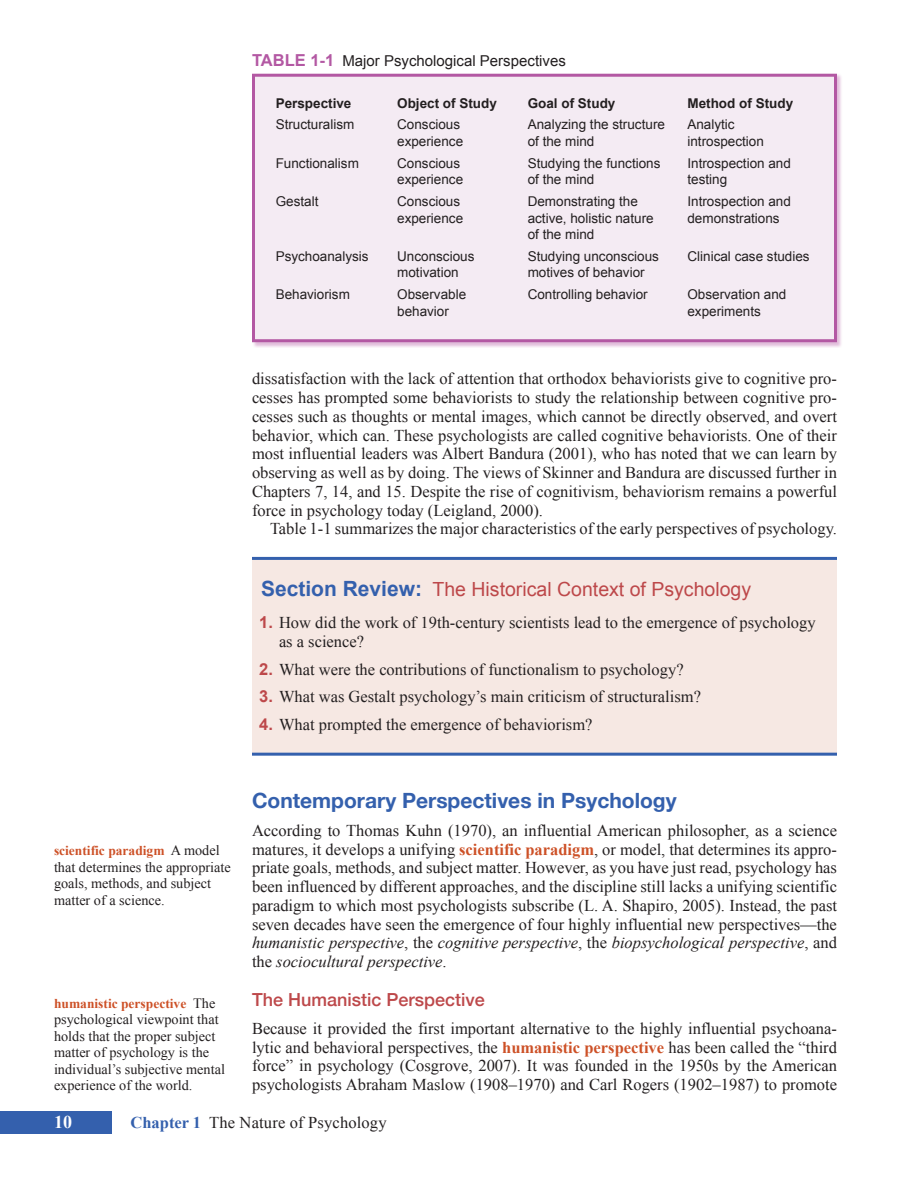
<style>
.page{position:relative;width:918px;height:1188px;background:#fff}
.page>*{position:absolute;margin:0;border:0;box-sizing:border-box;transform-origin:0 0}
.t1{font:700 21px "Helvetica Neue";color:#3460ad}
.srh{font:19.5px "Arial";color:#bd484a}
.t2{font:500 18px "Helvetica Neue";color:#bd484a}
.t3{font:700 18px "Times New Roman";color:#fff}
.tx1{font:16.5px/18.8px "Times New Roman";color:#231f20;text-align:justify}
.tx{font:16.5px/18.8px "Times New Roman";color:#231f20;text-align:justify}
.srnl{font:16.5px/18.8px "Times New Roman";color:#231f20}
.ft{font:15px "Arial";color:#231f20}
.kt{font:14.25px/16.5px "Times New Roman";color:#231f20}
.te{font:13.5px/16.5px "Arial";color:#231f20}
.kt-2{font:700 13.5px "Times New Roman";color:#cd5127}
.te-2{font:700 13.5px "Arial";color:#231f20}
.s1{font-weight:700;font-size:16.5px;color:#b358a3}
.s2{font-weight:700;font-size:21px;color:#3460ad}
.s3{font-family:"Arial";font-weight:700;color:#bd484a}
.s4{font-weight:400;font-size:14.25px;color:#231f20}
.s5{font-weight:700;color:#cd5127}
.s6{font-style:italic}
.s7{font-weight:700;color:#3460ad}
</style>
<div class="page">
<div style="left:0;top:1111px;width:112px;height:23px;background:#3460ad"></div>
<div style="left:252px;top:558px;width:585px;height:196px;background:#f6e8e3"></div>
<hr style="left:252px;top:557px;width:585px;height:3px;background:#3460ad">
<hr style="left:252px;top:753px;width:585px;height:3px;background:#3460ad">
<div style="left:252px;top:74px;width:591px;height:274px;background:#b358a3;opacity:.4"></div>
<div style="left:252px;top:74px;width:585px;height:268px;background:#f4ebf3;border:3px solid #b358a3"></div>
<p class="ft" style="left:252px;top:51px;width:315px"><span class="s1">TABLE 1-1</span> Major Psychological Perspectives</p>
<p class="te-2" style="left:276px;top:94px;width:77px">Perspective</p>
<p class="te-2" style="left:397px;top:94px;width:101px">Object of Study</p>
<p class="te-2" style="left:528px;top:94px;width:89px">Goal of Study</p>
<p class="te-2" style="left:687px;top:94px;width:107px">Method of Study</p>
<p class="te" style="left:276px;top:117px;width:80px">Structuralism</p>
<p class="te" style="left:397px;top:117px;width:68px">Conscious experience</p>
<p class="te" style="left:528px;top:117px;width:139px">Analyzing the structure of the mind</p>
<p class="te" style="left:687px;top:117px;width:78px">Analytic introspection</p>
<p class="te" style="left:276px;top:155px;width:85px">Functionalism</p>
<p class="te" style="left:397px;top:155px;width:68px">Conscious experience</p>
<p class="te" style="left:528px;top:155px;width:134px">Studying the functions of the mind</p>
<p class="te" style="left:687px;top:155px;width:105px">Introspection and testing</p>
<p class="te" style="left:276px;top:193px;width:44px">Gestalt</p>
<p class="te" style="left:397px;top:193px;width:68px">Conscious experience</p>
<p class="te" style="left:528px;top:193px;width:128px">Demonstrating the active, holistic nature of the mind</p>
<p class="te" style="left:687px;top:193px;width:105px">Introspection and demonstrations</p>
<p class="te" style="left:276px;top:248px;width:95px">Psychoanalysis</p>
<p class="te" style="left:397px;top:248px;width:79px">Unconscious motivation</p>
<p class="te" style="left:528px;top:248px;width:133px">Studying unconscious motives of behavior</p>
<p class="te" style="left:687px;top:248px;width:124px">Clinical case studies</p>
<p class="te" style="left:276px;top:286px;width:76px">Behaviorism</p>
<p class="te" style="left:397px;top:286px;width:71px">Observable behavior</p>
<p class="te" style="left:528px;top:286px;width:122px">Controlling behavior</p>
<p class="te" style="left:687px;top:286px;width:101px">Observation and experiments</p>
<p class="tx" style="left:252px;top:369px;width:587px">dissatisfaction with the lack of attention that orthodox behaviorists give to cognitive pro&shy;cesses has prompted some behaviorists to study the relationship between cognitive pro&shy;cesses such as thoughts or mental images, which cannot be directly observed, and overt behavior, which can. These psychologists are called cognitive behaviorists. One of their most influential leaders was Albert Bandura (2001), who has noted that we can learn by observing as well as by doing. The views of Skinner and Bandura are discussed further in Chapters 7, 14, and 15. Despite the rise of cognitivism, behaviorism remains a powerful force in psychology today (Leigland, 2000).</p>
<p class="tx" style="left:270px;top:519px;width:568px">Table 1-1 summarizes the major characteristics of the early perspectives of psychology.</p>
<p class="srh" style="left:261px;top:576px;width:492px"><span class="s2">Section Review:</span> The Historical Context of Psychology</p>
<p class="srnl" style="left:279px;top:613px;width:538px;text-indent:-20px"><span class="s3">1.</span> How did the work of 19th-century scientists lead to the emergence of psychology as a science?</p>
<p class="srnl" style="left:259px;top:660px;width:426px"><span class="s3">2.</span> What were the contributions of functionalism to psychology?</p>
<p class="srnl" style="left:259px;top:687px;width:443px"><span class="s3">3.</span> What was Gestalt psychology’s main criticism of structuralism?</p>
<p class="srnl" style="left:259px;top:715px;width:335px"><span class="s3">4.</span> What prompted the emergence of behaviorism?</p>
<p class="kt-2" style="left:54px;top:841px;width:167px">scientific paradigm <span class="s4">A model</span></p>
<p class="kt" style="left:54px;top:858px;width:178px">that determines the appropriate goals, methods, and subject matter of a science.</p>
<p class="kt-2" style="left:54px;top:994px;width:163px">humanistic perspective <span class="s4">The</span></p>
<p class="kt" style="left:54px;top:1011px;width:172px">psychological viewpoint that holds that the proper subject matter of psychology is the individual’s subjective mental experience of the world.</p>
<p class="t1" style="left:252px;top:784px;width:426px">Contemporary Perspectives in Psychology</p>
<p class="tx1" style="left:252px;top:821px;width:587px">According to Thomas Kuhn (1970), an influential American philosopher, as a science matures, it develops a unifying <span class="s5">scientific paradigm</span>, or model, that determines its appro&shy;priate goals, methods, and subject matter. However, as you have just read, psychology has been influenced by different approaches, and the discipline still lacks a unifying scientific paradigm to which most psychologists subscribe (L. A. Shapiro, 2005). Instead, the past seven decades have seen the emergence of four highly influential new perspectives—the <span class="s6">humanistic perspective</span>, the <span class="s6">cognitive perspective</span>, the <span class="s6">biopsychological perspective</span>, and the <span class="s6">sociocultural perspective</span>.</p>
<p class="t2" style="left:252px;top:985px;width:234px">The Humanistic Perspective</p>
<p class="tx1" style="left:252px;top:1019px;width:587px">Because it provided the first important alternative to the highly influential psychoana&shy;lytic and behavioral perspectives, the <span class="s5">humanistic perspective</span> has been called the “third force” in psychology (Cosgrove, 2007). It was founded in the 1950s by the American psychologists Abraham Maslow (1908–1970) and Carl Rogers (1902–1987) to promote</p>
<p class="t3" style="left:54px;top:1110px;width:19px">10</p>
<p class="tx1" style="left:130px;top:1113px;width:258px"><span class="s7">Chapter 1</span> The Nature of Psychology</p>
</div>
